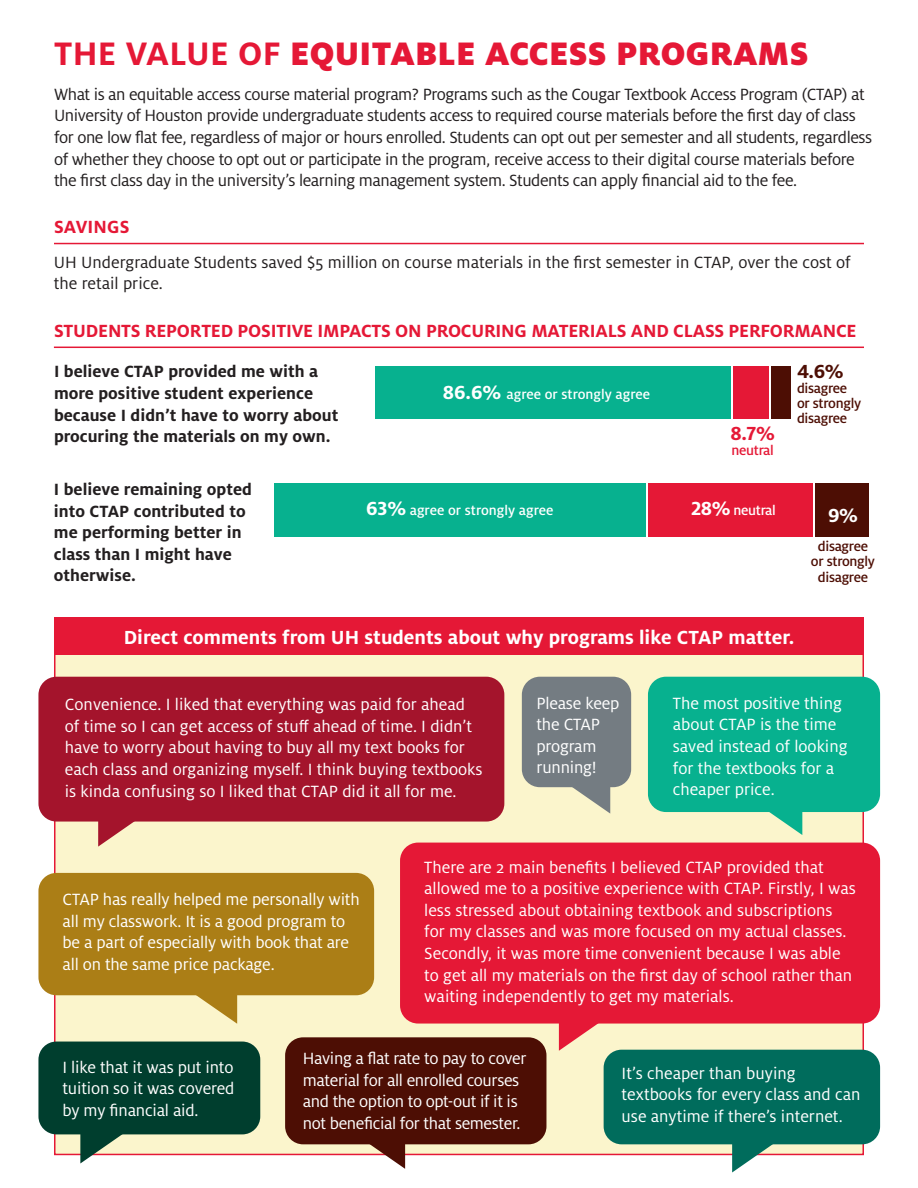
<style>
.page{position:relative;width:918px;height:1188px;background:#fff}
.page>*{position:absolute;margin:0;border:0;box-sizing:border-box;transform-origin:0 0}
.t1{font:900 36px "Milo OT";letter-spacing:.01em;color:#e51836}
.t2{font:700 21px "Milo OT";color:#fff}
.t3{font:700 21px "Milo OT";color:#e51836}
.t4{font:700 21px "Milo OT";color:#4d0e04}
.t5{font:700 19.5px "Milo OT";letter-spacing:-.01em;color:#e51836}
.t6{font:700 19.5px "Milo OT";letter-spacing:.01em;color:#e51836}
.t7{font:18px/21.6px "Milo OT";color:#fff}
.t8{font:18px/21.6px "Milo OT";letter-spacing:-.025em;color:#231f20}
.t9{font:700 18px/21.6px "Milo OT";color:#231f20}
.t10{font:18px/21.6px "Milo OT";letter-spacing:-.02em;color:#fff}
.t11{font:18px/21.6px "Milo OT";color:#231f20}
.t12{font:500 15px/15.1px "Milo OT";letter-spacing:-.02em;color:#4d0e04}
.t13{font:500 15px "Milo OT";color:#fff}
.t14{font:500 15px "Milo OT";letter-spacing:-.02em;color:#fff}
.t15{font:500 15px "Milo OT";letter-spacing:-.02em;color:#e51836}
.s1{font-weight:700}
.s2{font-weight:700;font-size:21px}
</style>
<div class="page">
<div style="left:54px;top:631px;width:810px;height:524px;background:#fbf5cc;border:2px solid #e51836"></div>
<div style="left:38px;top:677px;width:466px;height:145px;background:#a4142c;border-radius:18px"></div>
<div style="left:400px;top:843px;width:480px;height:181px;background:#e51836;border-radius:18px"></div>
<div style="left:648px;top:677px;width:232px;height:135px;background:#07b18f;border-radius:18px"></div>
<div style="left:604px;top:1050px;width:276px;height:94px;background:#006c5c;border-radius:18px"></div>
<div style="left:285px;top:1037px;width:261px;height:107px;background:#4d0e04;border-radius:18px"></div>
<div style="left:38px;top:873px;width:336px;height:122px;background:#ab7e16;border-radius:18px"></div>
<div style="left:522px;top:677px;width:109px;height:110px;background:#747c82;border-radius:18px"></div>
<div style="left:38px;top:1042px;width:222px;height:92px;background:#003e2e;border-radius:18px"></div>
<div style="left:771px;top:366px;width:19px;height:53px;background:#4d0e04"></div>
<div style="left:733px;top:366px;width:36px;height:53px;background:#e51836"></div>
<div style="left:376px;top:366px;width:355px;height:53px;background:#07b18f"></div>
<div style="left:815px;top:484px;width:53px;height:53px;background:#4d0e04"></div>
<div style="left:648px;top:484px;width:165px;height:53px;background:#e51836"></div>
<div style="left:274px;top:484px;width:371px;height:53px;background:#07b18f"></div>
<svg style="left:98px;top:821px;width:50px;height:26px"></svg>
<svg style="left:769px;top:812px;width:33px;height:23px"></svg>
<svg style="left:188px;top:995px;width:49px;height:29px"></svg>
<svg style="left:561px;top:787px;width:49px;height:27px"></svg>
<svg style="left:559px;top:1023px;width:50px;height:28px"></svg>
<svg style="left:732px;top:1144px;width:50px;height:28px"></svg>
<svg style="left:355px;top:1144px;width:50px;height:25px"></svg>
<svg style="left:80px;top:1134px;width:50px;height:29px"></svg>
<div style="left:54px;top:617px;width:810px;height:37px;background:#e51836"></div>
<hr style="left:54px;top:347px;width:810px;height:1px;background:#e51836">
<hr style="left:54px;top:243px;width:810px;height:1px;background:#e51836">
<h1 class="t1" style="left:54px;top:32px;width:756px"><span class="s1">THE VALUE OF</span> EQUITABLE ACCESS PROGRAMS</h1>
<p class="t8" style="left:54px;top:83px;width:820px">What is an equitable access course material program? Programs such as the Cougar Textbook Access Program (CTAP) at University of Houston provide undergraduate students access to required course materials before the first day of class for one low flat fee, regardless of major or hours enrolled. Students can opt out per semester and all students, regardless of whether they choose to opt out or participate in the program, receive access to their digital course materials before the first class day in the university’s learning management system. Students can apply financial aid to the fee.</p>
<p class="t6" style="left:54px;top:215px;width:77px">SAVINGS</p>
<p class="t11" style="left:54px;top:251px;width:798px">UH Undergraduate Students saved $5 million on course materials in the first semester in CTAP, over the cost of the retail price.</p>
<p class="t5" style="left:54px;top:319px;width:804px">STUDENTS REPORTED POSITIVE IMPACTS ON PROCURING MATERIALS AND CLASS PERFORMANCE</p>
<p class="t9" style="left:54px;top:361px;width:286px">I believe CTAP provided me with a more positive student experience because I didn’t have to worry about procuring the materials on my own.</p>
<p class="t9" style="left:54px;top:478px;width:199px">I believe remaining opted into CTAP contributed to me performing better in class than I might have otherwise.</p>
<p class="t13" style="left:443px;top:386px;width:209px"><span class="s2">86.6%</span> agree or strongly agree</p>
<p class="t3" style="left:731px;top:421px;width:46px">8.7%</p>
<p class="t15" style="left:731px;top:442px;width:44px">neutral</p>
<p class="t13" style="left:366px;top:502px;width:189px"><span class="s2">63%</span> agree or strongly agree</p>
<p class="t14" style="left:691px;top:502px;width:86px"><span class="s2">28%</span> neutral</p>
<p class="t4" style="left:797px;top:359px;width:48px">4.6%</p>
<p class="t12" style="left:797px;top:381px;width:66px">disagree or strongly disagree</p>
<p class="t2" style="left:828px;top:504px;width:31px">9%</p>
<p class="t12" style="left:811px;top:539px;width:66px;text-align:center">disagree or strongly disagree</p>
<p class="t2" style="left:124px;top:625px;width:672px">Direct comments from UH students about why programs like CTAP matter.</p>
<p class="t7" style="left:537px;top:692px;width:84px">Please keep the CTAP program running!</p>
<p class="t7" style="left:65px;top:694px;width:419px">Convenience. I liked that everything was paid for ahead of time so I can get access of stuff ahead of time. I didn’t have to worry about having to buy all my text books for each class and organizing myself. I think buying textbooks is kinda confusing so I liked that CTAP did it all for me.</p>
<p class="t7" style="left:673px;top:693px;width:176px">The most positive thing about CTAP is the time saved instead of looking for the textbooks for a cheaper price.</p>
<p class="t7" style="left:63px;top:889px;width:299px">CTAP has really helped me personally with all my classwork. It is a good program to be a part of especially with book that are all on the same price package.</p>
<p class="t7" style="left:424px;top:856px;width:433px">There are 2 main benefits I believed CTAP provided that allowed me to a positive experience with CTAP. Firstly, I was less stressed about obtaining textbook and subscriptions for my classes and was more focused on my actual classes.<br>Secondly, it was more time convenient because I was able to get all my materials on the first day of school rather than waiting independently to get my materials.</p>
<p class="t10" style="left:303px;top:1048px;width:225px">Having a flat rate to pay to cover material for all enrolled courses and the option to opt-out if it is not beneficial for that semester.</p>
<p class="t7" style="left:63px;top:1056px;width:173px;text-align:justify">I like that it was put into tuition so it was covered by my financial aid.</p>
<p class="t7" style="left:622px;top:1062px;width:240px">It’s cheaper than buying textbooks for every class and can use anytime if there’s internet.</p>
</div>
